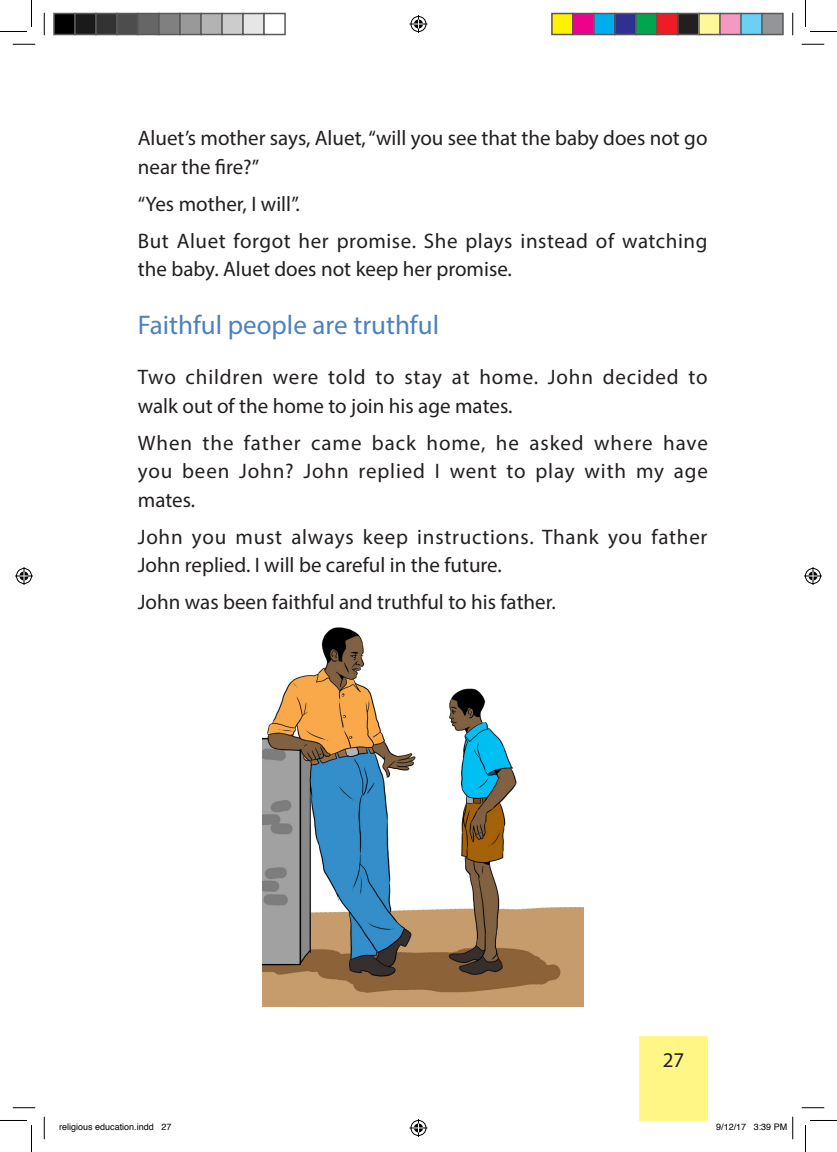
<style>
.page{position:relative;width:837px;height:1152px;background:#fff}
.page>*{position:absolute;margin:0;border:0;box-sizing:border-box;transform-origin:0 0}
.subheading_1{font:27px "Myriad Pro";color:#4f81bd}
.text{font:21px/28.5px "Myriad Pro";color:#231f20}
.text-2{font:21px/28.5px "Myriad Pro";letter-spacing:.03em;color:#231f20}
.text-3{font:21px/28.5px "Myriad Pro";letter-spacing:.02em;color:#231f20}
.t1{font:9px "Helvetica";color:#000}
</style>
<div class="page">
<div style="left:640px;top:1036px;width:68px;height:84px;background:#fff685"></div>
<img style="left:262px;top:627px;width:321px;height:379px">
<svg style="left:13px;top:44px;width:22px;height:1px"></svg>
<svg style="left:802px;top:44px;width:22px;height:1px"></svg>
<svg style="left:13px;top:1107px;width:22px;height:1px"></svg>
<svg style="left:802px;top:1107px;width:22px;height:1px"></svg>
<svg style="left:44px;top:13px;width:1px;height:22px"></svg>
<svg style="left:44px;top:1116px;width:1px;height:23px"></svg>
<svg style="left:792px;top:13px;width:1px;height:22px"></svg>
<svg style="left:0;top:0;width:32px;height:32px"></svg>
<svg style="left:0;top:1120px;width:32px;height:32px"></svg>
<svg style="left:805px;top:0;width:32px;height:32px"></svg>
<svg style="left:805px;top:1120px;width:32px;height:32px"></svg>
<svg style="left:409px;top:15px;width:18px;height:18px"></svg>
<svg style="left:409px;top:1119px;width:18px;height:17px"></svg>
<svg style="left:15px;top:567px;width:18px;height:18px"></svg>
<svg style="left:804px;top:567px;width:18px;height:18px"></svg>
<div style="left:54px;top:14px;width:21px;height:21px;background:#000"></div>
<div style="left:53px;top:13px;width:23px;height:22px;border:2px solid #595959"></div>
<div style="left:75px;top:14px;width:21px;height:21px;background:#1a1a1a"></div>
<div style="left:74px;top:13px;width:23px;height:22px;border:2px solid #595959"></div>
<div style="left:96px;top:14px;width:21px;height:21px;background:#333"></div>
<div style="left:95px;top:13px;width:23px;height:22px;border:2px solid #595959"></div>
<div style="left:117px;top:14px;width:21px;height:21px;background:#4d4d4d"></div>
<div style="left:116px;top:13px;width:23px;height:22px;border:2px solid #595959"></div>
<div style="left:138px;top:14px;width:21px;height:21px;background:#666"></div>
<div style="left:137px;top:13px;width:23px;height:22px;border:2px solid #595959"></div>
<div style="left:159px;top:14px;width:21px;height:21px;background:#808080"></div>
<div style="left:158px;top:13px;width:23px;height:22px;border:2px solid #595959"></div>
<div style="left:180px;top:14px;width:21px;height:21px;background:#999"></div>
<div style="left:179px;top:13px;width:23px;height:22px;border:2px solid #595959"></div>
<div style="left:201px;top:14px;width:21px;height:21px;background:#b3b3b3"></div>
<div style="left:200px;top:13px;width:23px;height:22px;border:2px solid #595959"></div>
<div style="left:222px;top:14px;width:21px;height:21px;background:#ccc"></div>
<div style="left:221px;top:13px;width:23px;height:22px;border:2px solid #595959"></div>
<div style="left:243px;top:14px;width:21px;height:21px;background:#e6e6e6"></div>
<div style="left:242px;top:13px;width:23px;height:22px;border:2px solid #595959"></div>
<div style="left:263px;top:13px;width:23px;height:22px;border:2px solid #595959"></div>
<div style="left:552px;top:14px;width:21px;height:21px;background:#fff101"></div>
<div style="left:551px;top:13px;width:23px;height:22px;border:2px solid #595959"></div>
<div style="left:573px;top:14px;width:21px;height:21px;background:#ed028c"></div>
<div style="left:572px;top:13px;width:23px;height:22px;border:2px solid #595959"></div>
<div style="left:594px;top:14px;width:21px;height:21px;background:#00aeef"></div>
<div style="left:593px;top:13px;width:23px;height:22px;border:2px solid #595959"></div>
<div style="left:615px;top:14px;width:21px;height:21px;background:#2e3092"></div>
<div style="left:614px;top:13px;width:23px;height:22px;border:2px solid #595959"></div>
<div style="left:636px;top:14px;width:21px;height:21px;background:#00a54f"></div>
<div style="left:635px;top:13px;width:23px;height:22px;border:2px solid #595959"></div>
<div style="left:657px;top:14px;width:21px;height:21px;background:#ee1d23"></div>
<div style="left:656px;top:13px;width:23px;height:22px;border:2px solid #595959"></div>
<div style="left:678px;top:14px;width:21px;height:21px;background:#231f20"></div>
<div style="left:677px;top:13px;width:23px;height:22px;border:2px solid #595959"></div>
<div style="left:699px;top:14px;width:21px;height:21px;background:#fff79a"></div>
<div style="left:698px;top:13px;width:23px;height:22px;border:2px solid #595959"></div>
<div style="left:720px;top:14px;width:21px;height:21px;background:#f499c2"></div>
<div style="left:719px;top:13px;width:23px;height:22px;border:2px solid #595959"></div>
<div style="left:741px;top:14px;width:21px;height:21px;background:#6bcff6"></div>
<div style="left:740px;top:13px;width:23px;height:22px;border:2px solid #595959"></div>
<div style="left:762px;top:14px;width:21px;height:21px;background:#939598"></div>
<div style="left:761px;top:13px;width:23px;height:22px;border:2px solid #595959"></div>
<svg style="left:792px;top:1116px;width:1px;height:23px"></svg>
<p class="text" style="left:138px;top:123px;width:571px">Aluet’s mother says, Aluet, “will you see that the baby does not go near the fire?”</p>
<p class="text" style="left:138px;top:189px;width:164px">“Yes mother, I will”.</p>
<p class="text-3" style="left:138px;top:226px;width:571px">But Aluet forgot her promise. She plays instead of watching the baby. Aluet does not keep her promise.</p>
<p class="subheading_1" style="left:138px;top:309px;width:303px">Faithful people are truthful</p>
<p class="text-2" style="left:138px;top:362px;width:571px">Two children were told to stay at home. John decided to walk out of the home to join his age mates.</p>
<p class="text" style="left:138px;top:428px;width:572px;text-align:justify">When the father came back home, he asked where have you been John? John replied I went to play with my age mates.</p>
<p class="text-2" style="left:138px;top:522px;width:571px">John you must always keep instructions. Thank you father<br>John replied. I will be careful in the future.</p>
<p class="text" style="left:138px;top:587px;width:420px">John was been faithful and truthful to his father.</p>
<p class="text" style="left:663px;top:1045px;width:23px">27</p>
<p class="t1" style="left:59px;top:1120px;width:114px">religious education.indd 27</p>
<p class="t1" style="left:716px;top:1120px;width:73px">9/12/17 3:39 PM</p>
</div>
